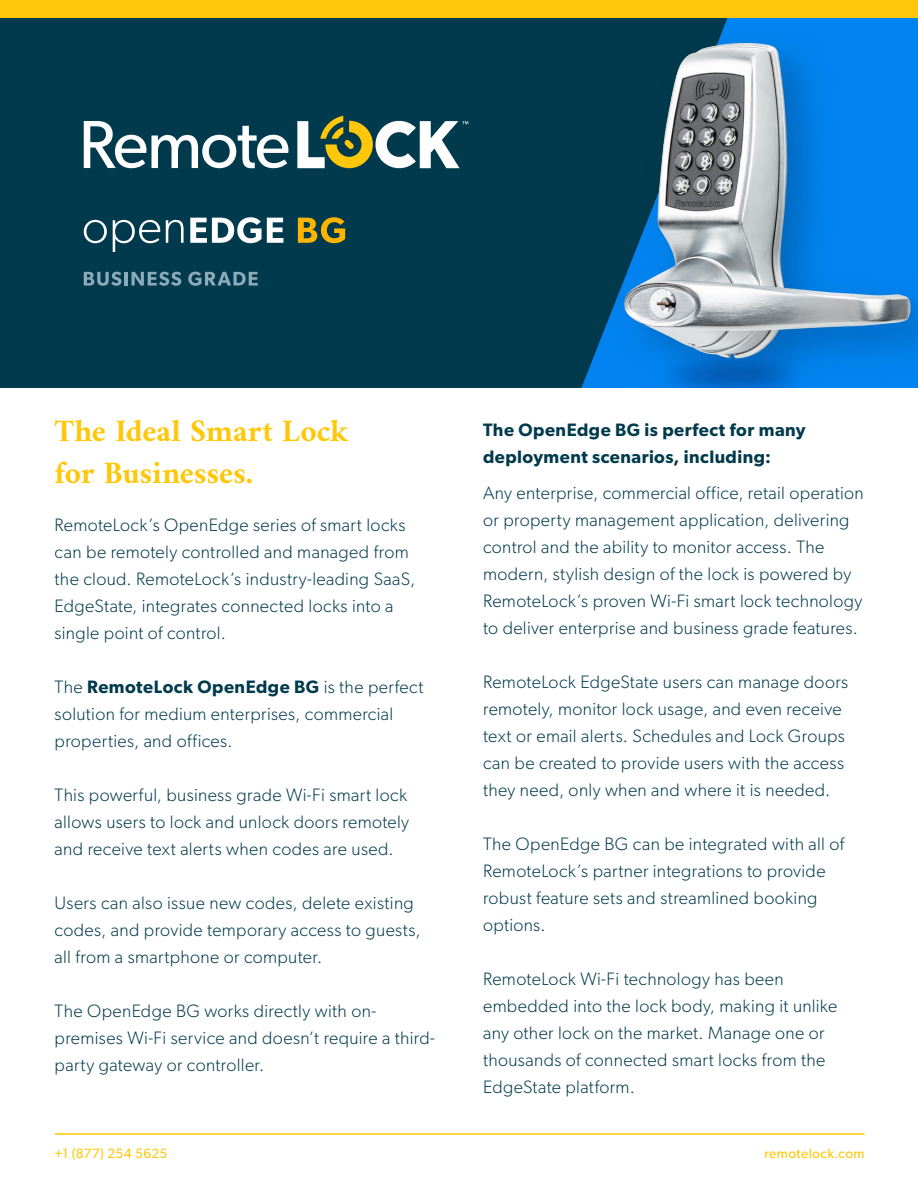
<style>
.page{position:relative;width:918px;height:1188px;background:#fff}
.page>*{position:absolute;margin:0;border:0;box-sizing:border-box;transform-origin:0 0}
.t1{font:700 31.5px/42px "Amiri";letter-spacing:-.005em;color:#ffc709}
.t2{font:300 18px/27px "Gibson";letter-spacing:.02em;color:#003a4c}
.t3{font:600 18px/27px "Gibson";letter-spacing:.025em;color:#003a4c}
.t4{font:13.5px "Gibson";letter-spacing:.03em;color:#ffc709}
.s1{font-weight:600}
</style>
<div class="page">
<hr style="left:55px;top:1133px;width:810px;height:2px;background:#ffc709">
<div style="left:0;top:17px;width:918px;height:370px;background:#003a4c"></div>
<img style="left:572px;top:17px;width:346px;height:370px">
<svg style="left:84px;top:121px;width:204px;height:47px"></svg>
<svg style="left:297px;top:116px;width:171px;height:52px"></svg>
<svg style="left:84px;top:220px;width:23px;height:23px"></svg>
<svg style="left:113px;top:220px;width:47px;height:32px"></svg>
<svg style="left:166px;top:220px;width:18px;height:23px"></svg>
<svg style="left:190px;top:217px;width:93px;height:26px"></svg>
<svg style="left:298px;top:217px;width:47px;height:26px"></svg>
<svg style="left:84px;top:272px;width:37px;height:14px"></svg>
<hr style="left:125px;top:272px;width:3px;height:14px;background:#8cabba">
<svg style="left:131px;top:272px;width:50px;height:14px"></svg>
<svg style="left:188px;top:272px;width:70px;height:14px"></svg>
<div style="left:0;top:0;width:918px;height:17px;background:#ffc709"></div>
<h1 class="t1" style="left:55px;top:410px;width:295px">The Ideal Smart Lock for Businesses.</h1>
<p class="t2" style="left:55px;top:511px;width:362px">RemoteLock’s OpenEdge series of smart locks can be remotely controlled and managed from the cloud. RemoteLock’s industry-leading SaaS, EdgeState, integrates connected locks into a single point of control.</p>
<p class="t2" style="left:55px;top:673px;width:370px">The <span class="s1">RemoteLock OpenEdge BG</span> is the perfect solution for medium enterprises, commercial properties, and offices.</p>
<p class="t2" style="left:55px;top:781px;width:356px;text-align:justify">This powerful, business grade Wi-Fi smart lock allows users to lock and unlock doors remotely and receive text alerts when codes are used.</p>
<p class="t2" style="left:55px;top:889px;width:368px">Users can also issue new codes, delete existing codes, and provide temporary access to guests, all from a smartphone or computer.</p>
<p class="t2" style="left:55px;top:997px;width:382px">The OpenEdge BG works directly with on&shy;premises Wi-Fi service and doesn’t require a third&shy;party gateway or controller.</p>
<p class="t3" style="left:483px;top:415px;width:324px">The OpenEdge BG is perfect for many deployment scenarios, including:</p>
<p class="t2" style="left:483px;top:479px;width:382px">Any enterprise, commercial office, retail operation or property management application, delivering control and the ability to monitor access. The modern, stylish design of the lock is powered by RemoteLock’s proven Wi-Fi smart lock technology to deliver enterprise and business grade features.</p>
<p class="t2" style="left:483px;top:668px;width:367px">RemoteLock EdgeState users can manage doors remotely, monitor lock usage, and even receive text or email alerts. Schedules and Lock Groups can be created to provide users with the access they need, only when and where it is needed.</p>
<p class="t2" style="left:483px;top:830px;width:362px">The OpenEdge BG can be integrated with all of RemoteLock’s partner integrations to provide robust feature sets and streamlined booking options.</p>
<p class="t2" style="left:483px;top:965px;width:356px">RemoteLock Wi-Fi technology has been embedded into the lock body, making it unlike any other lock on the market. Manage one or thousands of connected smart locks from the EdgeState platform.</p>
<p class="t4" style="left:54px;top:1146px;width:115px">+1 (877) 254 5625</p>
<p class="t4" style="left:764px;top:1146px;width:102px">remotelock.com</p>
</div>
